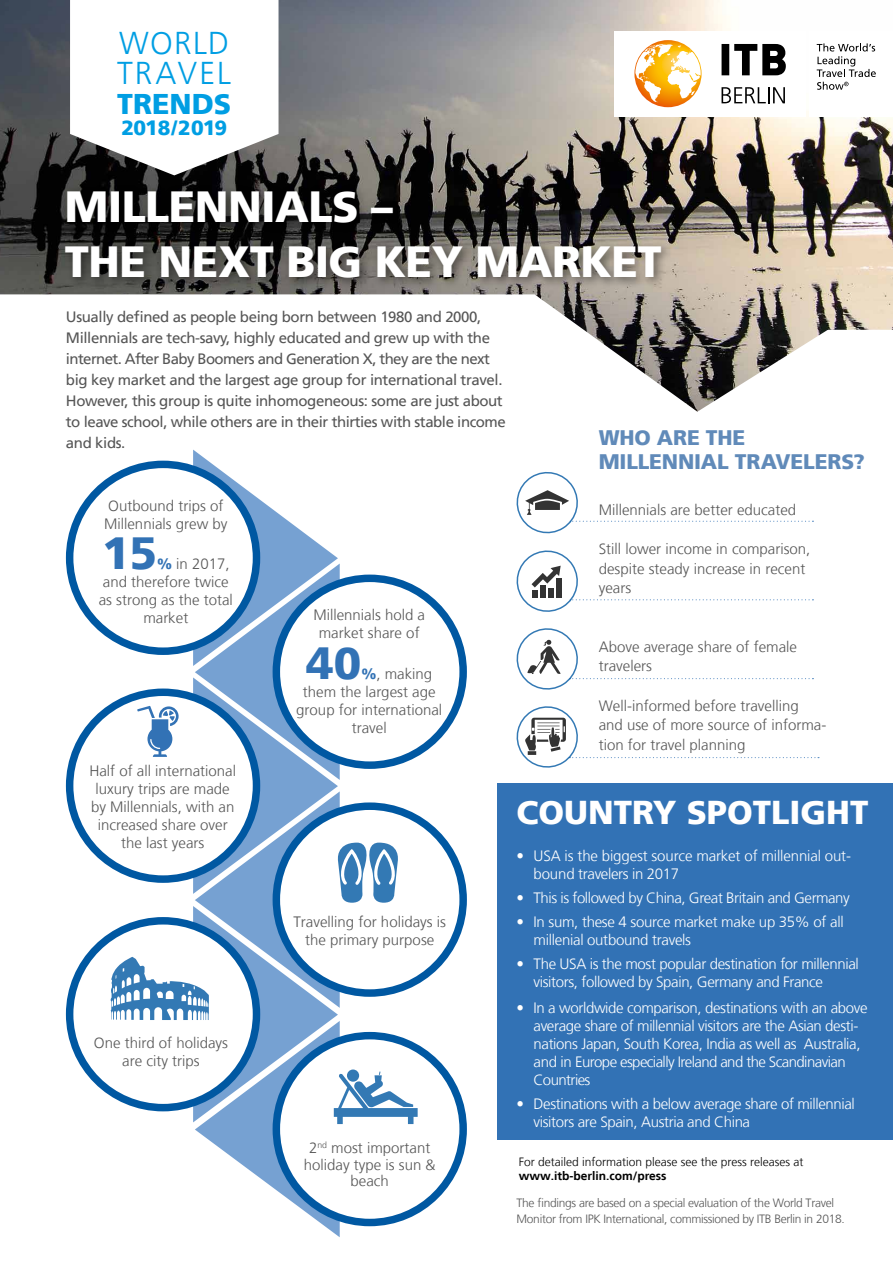
<style>
.page{position:relative;width:893px;height:1263px;background:#fff}
.page>*{position:absolute;margin:0;border:0;box-sizing:border-box;transform-origin:0 0}
.t1{font:900 45px "Frutiger LT";color:#3272b5}
.t2{font:900 43.5px/55.5px "Frutiger LT";letter-spacing:-.01em;color:#fff}
.t3{font:900 33px "Frutiger LT";color:#fff}
.t4{font:300 31.5px/30px "Frutiger LT";letter-spacing:.04em;color:#009ee3}
.t5{font:900 28.5px "Frutiger LT";color:#009ee3}
.t6{font:900 21px/24px "Frutiger LT";letter-spacing:-.01em;color:#608ab9}
.t7{font:900 20.7px "Frutiger LT";letter-spacing:-.04em;color:#009ee3}
.t8{font:300 15px/18px "Frutiger LT";color:#565656;text-align:center}
.t9{font:300 15px/18px "Frutiger LT";letter-spacing:-.025em;color:#fff}
.t10{font:15px/21px "Frutiger LT";letter-spacing:-.025em;color:#565656}
.t11{font:300 12px/16.5px "Frutiger LT";letter-spacing:-.025em;color:#565656}
.t12{font:300 12px "Frutiger LT";color:#000}
.t13{font:700 12px "Frutiger LT";color:#000}
.s1{font-weight:900;color:#3272b5}
</style>
<div class="page">
<img style="left:0;top:0;width:893px;height:412px">
<div style="left:497px;top:783px;width:396px;height:357px;background:#3272b5"></div>
<svg style="left:70px;top:0;width:209px;height:175px"></svg>
<div style="left:60px;top:184px;width:613px;height:106px;background:#000;opacity:.5"></div>
<svg style="left:516px;top:550px;width:297px;height:62px"></svg>
<svg style="left:516px;top:472px;width:297px;height:62px"></svg>
<div style="left:809px;top:31px;width:84px;height:86px;background:#fff"></div>
<div style="left:614px;top:31px;width:192px;height:86px;background:#fff"></div>
<svg style="left:722px;top:44px;width:64px;height:31px"></svg>
<svg style="left:721px;top:87px;width:64px;height:16px"></svg>
<svg style="left:817px;top:43px;width:59px;height:47px"></svg>
<svg style="left:634px;top:40px;width:68px;height:67px"></svg>
<svg style="left:635px;top:44px;width:66px;height:59px"></svg>
<svg style="left:111px;top:450px;width:307px;height:787px"></svg>
<svg style="left:516px;top:628px;width:297px;height:62px"></svg>
<svg style="left:516px;top:706px;width:303px;height:62px"></svg>
<h3 class="t4" style="left:117px;top:29px;width:115px">WORLD<br>TRAVEL</h3>
<h3 class="t5" style="left:117px;top:87px;width:116px">TRENDS</h3>
<h3 class="t7" style="left:122px;top:116px;width:107px">2018/2019</h3>
<h2 class="t2" style="left:65px;top:179px;width:598px">MILLENNIALS –<br>THE NEXT BIG KEY MARKET</h2>
<p class="t10" style="left:66px;top:306px;width:441px">Usually defined as people being born between 1980 and 2000, Millennials are tech-savy, highly educated and grew up with the internet. After Baby Boomers and Generation X, they are the next big key market and the largest age group for international travel.<br>However, this group is quite inhomogeneous: some are just about to leave school, while others are in their thirties with stable income and kids.</p>
<h3 class="t6" style="left:599px;top:425px;width:268px">WHO ARE THE<br>MILLENNIAL TRAVELERS?</h3>
<p class="t8" style="left:104px;top:497px;width:125px;text-align:left">Outbound trips of<br>Millennials grew by</p>
<h1 class="t1" style="left:102px;top:526px;width:57px">15</h1>
<p class="t8" style="left:157px;top:555px;width:74px"><span class="s1">%</span> in 2017,</p>
<p class="t8" style="left:103px;top:573px;width:127px">and therefore twice</p>
<p class="t8" style="left:99px;top:591px;width:136px">as strong as the total</p>
<p class="t8" style="left:143px;top:609px;width:46px">market</p>
<p class="t8" style="left:89px;top:762px;width:148px">Half of all international luxury trips are made by Millennials, with an increased share over the last years</p>
<p class="t8" style="left:94px;top:1034px;width:136px">One third of holidays are city trips</p>
<p class="t8" style="left:313px;top:606px;width:113px">Millennials hold a market share of</p>
<h1 class="t1" style="left:306px;top:636px;width:57px">40</h1>
<p class="t8" style="left:361px;top:665px;width:72px"><span class="s1">%</span>, making</p>
<p class="t8" style="left:303px;top:683px;width:134px">them the largest age</p>
<p class="t8" style="left:296px;top:701px;width:147px">group for international</p>
<p class="t8" style="left:352px;top:719px;width:36px">travel</p>
<p class="t8" style="left:293px;top:913px;width:154px">Travelling for holidays is the primary purpose</p>
<p class="t8" style="left:304px;top:1140px;width:133px;line-height:16.5px">2<sup>nd</sup> most important holiday type is sun &amp; beach</p>
<p class="t8" style="left:599px;top:501px;width:199px">Millennials are better educated</p>
<p class="t8" style="left:599px;top:540px;width:213px;line-height:19.5px;text-align:left">Still lower income in comparison, despite steady increase in recent years</p>
<p class="t8" style="left:599px;top:637px;width:200px;line-height:19.5px;text-align:left">Above average share of female travelers</p>
<p class="t8" style="left:599px;top:696px;width:229px;line-height:19.5px;text-align:left">Well-informed before travelling and use of more source of informa&shy;tion for travel planning</p>
<h3 class="t3" style="left:517px;top:792px;width:353px">COUNTRY SPOTLIGHT</h3>
<p class="t9" style="left:534px;top:847px;width:319px;text-indent:-17px">• USA is the biggest source market of millennial out&shy;bound travelers in 2017</p>
<p class="t9" style="left:517px;top:889px;width:335px">• This is followed by China, Great Britain and Germany</p>
<p class="t9" style="left:534px;top:913px;width:312px;text-indent:-17px">• In sum, these 4 source market make up 35% of all millenial outbound travels</p>
<p class="t9" style="left:534px;top:955px;width:327px;text-indent:-17px">• The USA is the most popular destination for millennial visitors, followed by Spain, Germany and France</p>
<p class="t9" style="left:534px;top:999px;width:335px;text-indent:-17px">• In a worldwide comparison, destinations with an above average share of millennial visitors are the Asian desti&shy;nations Japan, South Korea, India as well as Australia, and in Europe especially Ireland and the Scandinavian Countries</p>
<p class="t9" style="left:534px;top:1095px;width:323px;text-indent:-17px">• Destinations with a below average share of millennial visitors are Spain, Austria and China</p>
<p class="t12" style="left:519px;top:1155px;width:286px">For detailed information please see the press releases at</p>
<p class="t13" style="left:519px;top:1169px;width:149px">www.itb-berlin.com/press</p>
<p class="t11" style="left:517px;top:1194px;width:330px">The findings are based on a special evaluation of the World Travel<br>Monitor from IPK International, commissioned by ITB Berlin in 2018.</p>
</div>
